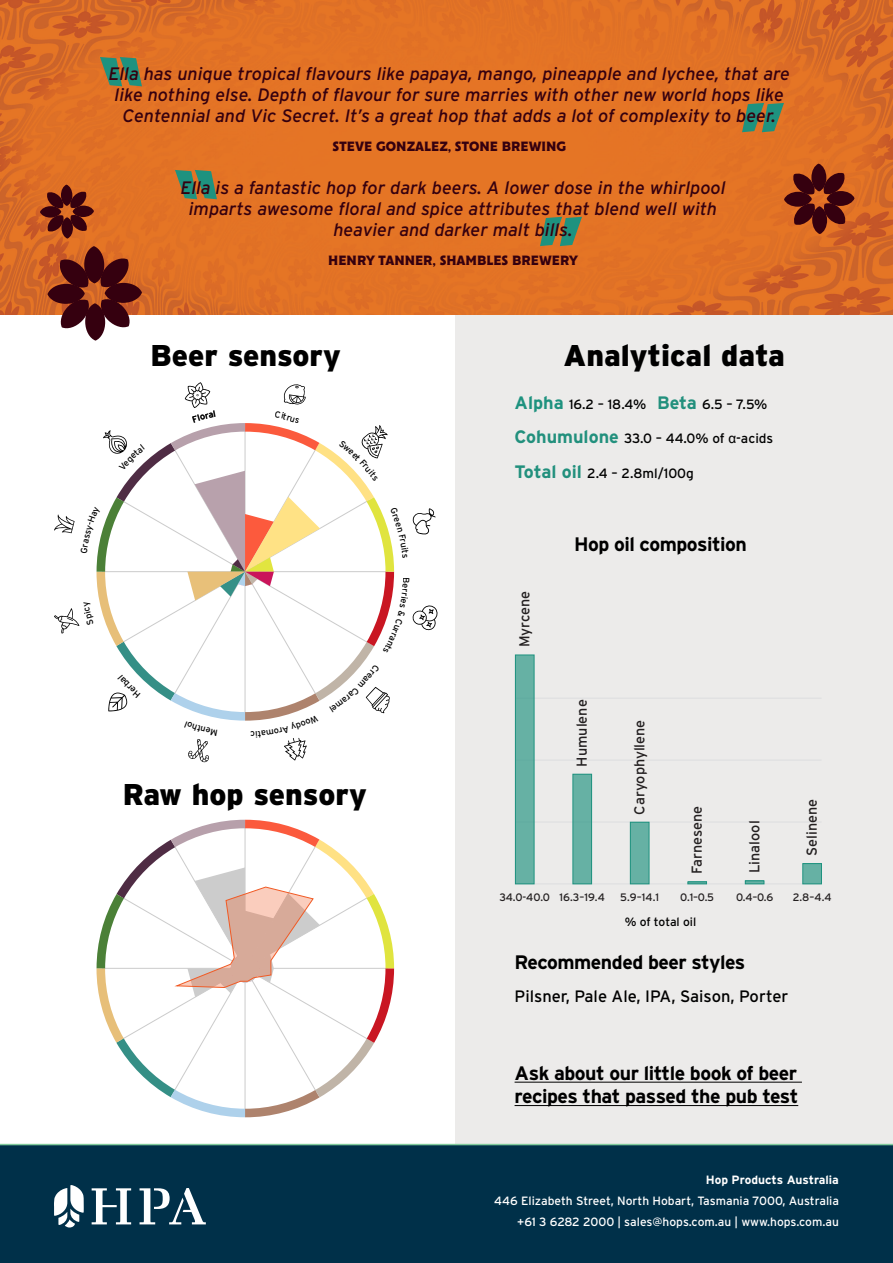
<style>
.page{position:relative;width:893px;height:1263px;background:#fff}
.page>*{position:absolute;margin:0;border:0;box-sizing:border-box;transform-origin:0 0}
.t1{font:900 30px "Interstate";color:#000}
.t2{font:700 19.5px/23.4px "Interstate";letter-spacing:-.025em;color:#000}
.Testi_Quote{font:italic 18px/21px "Interstate";color:#35000f;text-align:center}
.Intro{font:16.5px "Interstate";color:#000}
.Brewer_Name{font:700 15px "Cenzo Flare";color:#35000f}
.t3{font:14.4px "Interstate";color:#231f20}
.Data_Heading{font:13.5px "Interstate";color:#000}
.t4{font:12px/21px "Interstate";color:#fff;text-align:right}
.t5{font:700 12px "Interstate";color:#fff}
.Table_Body{font:12px "Interstate";letter-spacing:-.005em;color:#000}
.t6{font:10.8px "Interstate";color:#231f20}
.s1{font-weight:700;font-size:18px;color:#1e927f}
.s2{font-weight:700;font-size:18px;color:#22907d}
.s3{font-family:"Arial"}
</style>
<div class="page">
<div style="left:455px;top:289px;width:438px;height:855px;background:#ecebea"></div>
<img style="left:0;top:0;width:893px;height:315px">
<hr style="left:515px;top:1082px;width:287px;height:1px;background:#000">
<hr style="left:515px;top:1105px;width:283px;height:1px;background:#000">
<hr style="left:516px;top:698px;width:306px;height:1px;background:#dcdddf">
<hr style="left:516px;top:760px;width:306px;height:1px;background:#dcdddf">
<hr style="left:516px;top:822px;width:306px;height:1px;background:#dcdddf">
<hr style="left:516px;top:883px;width:306px;height:1px;background:#dcdddf">
<div style="left:515px;top:655px;width:19px;height:229px;background:#66b1a4"></div>
<div style="left:515px;top:654px;width:20px;height:230px;border:1px solid #1e927f"></div>
<div style="left:573px;top:774px;width:19px;height:110px;background:#66b1a4"></div>
<div style="left:572px;top:774px;width:20px;height:110px;border:1px solid #1e927f"></div>
<div style="left:630px;top:822px;width:19px;height:62px;background:#66b1a4"></div>
<div style="left:630px;top:822px;width:19px;height:62px;border:1px solid #1e927f"></div>
<div style="left:803px;top:863px;width:18px;height:21px;background:#66b1a4"></div>
<div style="left:802px;top:863px;width:20px;height:21px;border:1px solid #1e927f"></div>
<div style="left:687px;top:881px;width:20px;height:3px;border:1px solid #1e927f"></div>
<div style="left:745px;top:880px;width:19px;height:4px;border:1px solid #1e927f"></div>
<svg style="left:96px;top:820px;width:298px;height:297px"></svg>
<svg style="left:823px;top:202px;width:23px;height:23px"></svg>
<div style="left:827px;top:191px;width:27px;height:15px;background:#35000f;border-radius:50%"></div>
<svg style="left:822px;top:172px;width:24px;height:23px"></svg>
<div style="left:811px;top:164px;width:15px;height:27px;background:#35000f;border-radius:50%"></div>
<svg style="left:792px;top:172px;width:24px;height:24px"></svg>
<div style="left:784px;top:192px;width:28px;height:15px;background:#35000f;border-radius:50%"></div>
<svg style="left:793px;top:202px;width:23px;height:24px"></svg>
<div style="left:812px;top:206px;width:15px;height:28px;background:#35000f;border-radius:50%"></div>
<svg style="left:73px;top:206px;width:21px;height:11px"></svg>
<div style="left:61px;top:185px;width:11px;height:21px;background:#35000f;border-radius:50%"></div>
<svg style="left:40px;top:206px;width:21px;height:12px"></svg>
<svg style="left:46px;top:191px;width:42px;height:41px;background:#662015"></svg>
<div style="left:61px;top:217px;width:12px;height:22px;background:#35000f;border-radius:50%"></div>
<svg style="left:99px;top:298px;width:32px;height:31px"></svg>
<div style="left:105px;top:283px;width:37px;height:20px;background:#35000f;border-radius:50%"></div>
<svg style="left:99px;top:257px;width:31px;height:32px"></svg>
<div style="left:84px;top:246px;width:20px;height:37px;background:#35000f;border-radius:50%"></div>
<svg style="left:58px;top:258px;width:32px;height:31px"></svg>
<div style="left:47px;top:284px;width:38px;height:20px;background:#35000f;border-radius:50%"></div>
<svg style="left:59px;top:298px;width:31px;height:31px"></svg>
<div style="left:85px;top:303px;width:20px;height:38px;background:#35000f;border-radius:50%"></div>
<svg style="left:742px;top:103px;width:42px;height:29px"></svg>
<svg style="left:540px;top:217px;width:42px;height:29px"></svg>
<svg style="left:100px;top:57px;width:42px;height:29px"></svg>
<svg style="left:175px;top:170px;width:42px;height:29px"></svg>
<div style="left:0;top:1145px;width:893px;height:118px;background:#003049"></div>
<svg style="left:54px;top:1185px;width:30px;height:42px"></svg>
<svg style="left:92px;top:1188px;width:39px;height:36px"></svg>
<svg style="left:140px;top:1188px;width:66px;height:36px"></svg>
<hr style="left:0;top:1144px;width:893px;height:1px;background:#80ca9c">
<svg style="left:54px;top:382px;width:383px;height:380px"></svg>
<p class="Testi_Quote" style="left:109px;top:63px;width:683px">Ella has unique tropical flavours like papaya, mango, pineapple and lychee, that are like nothing else. Depth of flavour for sure marries with other new world hops like<br>Centennial and Vic Secret. It’s a great hop that adds a lot of complexity to beer.</p>
<p class="Brewer_Name" style="left:332px;top:138px;width:235px">STEVE GONZALEZ, STONE BREWING</p>
<p class="Testi_Quote" style="left:180px;top:177px;width:547px">Ella is a fantastic hop for dark beers. A lower dose in the whirlpool imparts awesome floral and spice attributes that blend well with heavier and darker malt bills.</p>
<p class="Brewer_Name" style="left:328px;top:252px;width:251px">HENRY TANNER, SHAMBLES BREWERY</p>
<h1 class="t1" style="left:150px;top:338px;width:192px">Beer sensory</h1>
<h1 class="t1" style="left:123px;top:778px;width:246px">Raw hop sensory</h1>
<h1 class="t1" style="left:563px;top:338px;width:223px">Analytical data</h1>
<p class="Data_Heading" style="left:515px;top:397px;width:254px"><span class="s1">Alpha</span> 16.2 – 18.4% <span class="s2">Beta</span> 6.5 – 7.5%</p>
<p class="Data_Heading" style="left:515px;top:431px;width:260px"><span class="s2">Cohumulone</span> 33.0 – 44.0% of <span class="s3">α</span>-acids</p>
<p class="Data_Heading" style="left:515px;top:465px;width:181px"><span class="s2">Total oil</span> 2.4 – 2.8ml/100g</p>
<p class="t3" style="left:516px;top:647px;width:58px;rotate:-90deg">Myrcene</p>
<h2 class="t2" style="left:574px;top:532px;width:174px">Hop oil composition</h2>
<p class="t3" style="left:574px;top:766px;width:69px;rotate:-90deg">Humulene</p>
<p class="t3" style="left:631px;top:814px;width:96px;rotate:-90deg">Caryophyllene</p>
<p class="t3" style="left:689px;top:874px;width:70px;rotate:-90deg">Farnesene</p>
<p class="t3" style="left:746px;top:873px;width:54px;rotate:-90deg">Linalool</p>
<p class="t3" style="left:804px;top:856px;width:58px;rotate:-90deg">Selinene</p>
<p class="t6" style="left:499px;top:891px;width:107px">34.0-40.0 16.3–19.4</p>
<p class="t6" style="left:620px;top:891px;width:40px">5.9–14.1</p>
<p class="t6" style="left:680px;top:891px;width:35px">0.1–0.5</p>
<p class="t6" style="left:736px;top:891px;width:39px">0.4–0.6</p>
<p class="t6" style="left:793px;top:891px;width:40px">2.8–4.4</p>
<p class="Table_Body" style="left:625px;top:915px;width:73px">% of total oil</p>
<h2 class="t2" style="left:515px;top:950px;width:232px">Recommended beer styles</h2>
<p class="Intro" style="left:515px;top:987px;width:275px">Pilsner, Pale Ale, IPA, Saison, Porter</p>
<h2 class="t2" style="left:515px;top:1061px;width:285px">Ask about our little book of beer recipes that passed the pub test</h2>
<p class="t5" style="left:706px;top:1173px;width:135px">Hop Products Australia</p>
<p class="t4" style="left:494px;top:1190px;width:346px">446 Elizabeth Street, North Hobart, Tasmania 7000, Australia +61 3 6282 2000 | sales@hops.com.au | www.hops.com.au</p>
</div>
